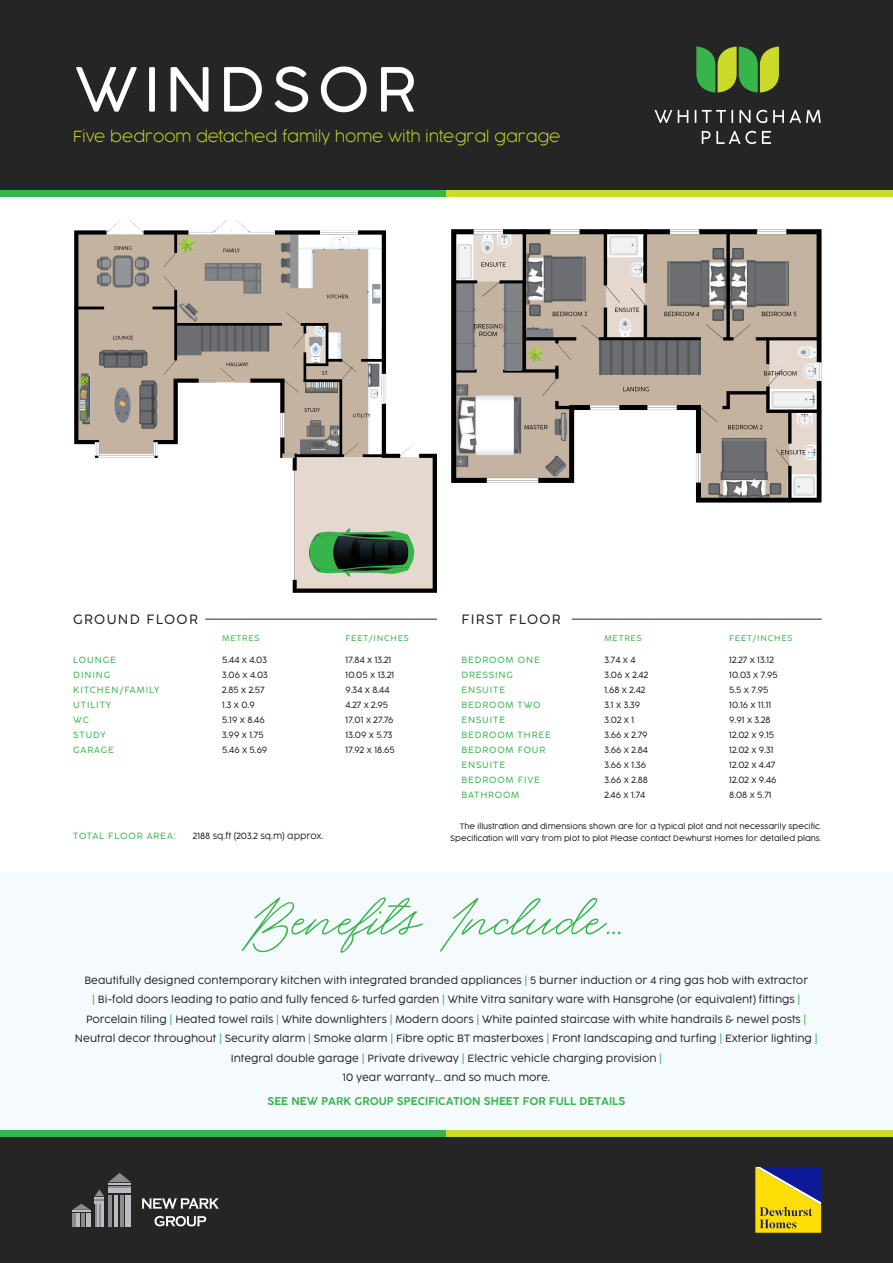
<style>
.page{position:relative;width:893px;height:1263px;background:#fff}
.page>*{position:absolute;margin:0;border:0;box-sizing:border-box;transform-origin:0 0}
.t1{font:90px "Eisha Script";color:#38b54a}
.t2{font:300 60px "Cocogoose";letter-spacing:.1em;color:#fff}
.t3{font:200 15px "COCOGOOSE";color:#ccdb29}
.t4{font:300 13.5px "Cocogoose Pro";letter-spacing:.1em;color:#252526}
.t5{font:300 10.5px/19.5px "Cocogoose Pro";color:#252526;text-align:center}
.t6{font:600 10.5px "COCOGOOSE";color:#38b54a}
.t7{font:300 9px/15px "Cocogoose Pro";color:#252526}
.t8{font:300 9px/15px "Cocogoose Pro";letter-spacing:.1em;color:#38b54a}
.t9{font:300 8.25px "Cocogoose Pro";letter-spacing:.1em;color:#38b54a}
.t10{font:300 7.5px "Cocogoose";color:#252526}
.s1{color:#38b54a}
</style>
<div class="page">
<div style="left:0;top:873px;width:893px;height:257px;background:#f5faff"></div>
<div style="left:0;top:0;width:893px;height:191px;background:#252526"></div>
<div style="left:0;top:1136px;width:893px;height:127px;background:#252526"></div>
<svg style="left:696px;top:47px;width:83px;height:45px"></svg>
<svg style="left:655px;top:110px;width:17px;height:13px"></svg>
<svg style="left:678px;top:110px;width:10px;height:13px"></svg>
<svg style="left:695px;top:110px;width:1px;height:13px"></svg>
<svg style="left:702px;top:110px;width:31px;height:13px"></svg>
<svg style="left:739px;top:110px;width:11px;height:13px"></svg>
<svg style="left:756px;top:110px;width:11px;height:13px"></svg>
<svg style="left:773px;top:110px;width:48px;height:13px"></svg>
<svg style="left:702px;top:131px;width:8px;height:13px"></svg>
<svg style="left:716px;top:131px;width:40px;height:13px"></svg>
<svg style="left:762px;top:131px;width:9px;height:13px"></svg>
<div style="left:0;top:190px;width:446px;height:6px;background:#38b54a"></div>
<div style="left:446px;top:190px;width:447px;height:6px;background:#ccdb29"></div>
<div style="left:0;top:1130px;width:446px;height:6px;background:#38b54a"></div>
<div style="left:446px;top:1130px;width:447px;height:6px;background:#ccdb29"></div>
<svg style="left:72px;top:1189px;width:32px;height:38px"></svg>
<hr style="left:102px;top:1204px;width:2px;height:23px;background:#bcbdc0">
<hr style="left:97px;top:1204px;width:2px;height:23px;background:#bcbdc0">
<hr style="left:99px;top:1204px;width:2px;height:23px;background:#8a8c8f">
<svg style="left:108px;top:1173px;width:23px;height:9px"></svg>
<hr style="left:108px;top:1183px;width:23px;height:2px;background:#bcbdc0">
<hr style="left:108px;top:1186px;width:23px;height:2px;background:#8a8c8f">
<hr style="left:108px;top:1189px;width:23px;height:4px;background:#bcbdc0">
<hr style="left:108px;top:1195px;width:4px;height:32px;background:#8a8c8f">
<hr style="left:114px;top:1195px;width:4px;height:32px;background:#bcbdc0">
<hr style="left:120px;top:1195px;width:4px;height:32px;background:#8a8c8f">
<div style="left:125px;top:1195px;width:6px;height:32px;background:#bcbdc0"></div>
<svg style="left:142px;top:1198px;width:77px;height:11px"></svg>
<svg style="left:155px;top:1216px;width:51px;height:10px"></svg>
<img style="left:74px;top:220px;width:363px;height:372px">
<img style="left:452px;top:229px;width:369px;height:273px">
<svg style="left:755px;top:1167px;width:66px;height:66px;background:#b3a13c"></svg>
<hr style="left:205px;top:619px;width:232px;height:1px;background:#252526">
<hr style="left:572px;top:619px;width:250px;height:1px;background:#252526">
<h2 class="t2" style="left:74px;top:48px;width:345px">WINDSOR</h2>
<h3 class="t3" style="left:73px;top:126px;width:489px">Five bedroom detached family home with integral garage</h3>
<p class="t4" style="left:73px;top:611px;width:126px">GROUND FLOOR</p>
<p class="t4" style="left:461px;top:611px;width:101px">FIRST FLOOR</p>
<p class="t7" style="left:222px;top:652px;width:47px">5.44 x 4.03<br>3.06 x 4.03<br>2.85 x 2.57<br>1.3 x 0.9<br>5.19 x 8.46<br>3.99 x 1.75<br>5.46 x 5.69</p>
<p class="t7" style="left:604px;top:652px;width:45px">3.74 x 4<br>3.06 x 2.42<br>1.68 x 2.42<br>3.1 x 3.39<br>3.02 x 1<br>3.66 x 2.79<br>3.66 x 2.84<br>3.66 x 1.36<br>3.66 x 2.88<br>2.46 x 1.74</p>
<p class="t10" style="left:460px;top:821px;width:363px">The illustration and dimensions shown are for a typical plot and not necessarily specific.</p>
<p class="t8" style="left:73px;top:828px;width:104px">TOTAL FLOOR AREA:</p>
<p class="t10" style="left:450px;top:833px;width:373px">Specification will vary from plot to plot Please contact Dewhurst Homes for detailed plans.</p>
<p class="t9" style="left:222px;top:632px;width:39px">METRES</p>
<p class="t9" style="left:345px;top:632px;width:65px">FEET/INCHES</p>
<p class="t9" style="left:604px;top:632px;width:39px">METRES</p>
<p class="t9" style="left:729px;top:632px;width:65px">FEET/INCHES</p>
<p class="t7" style="left:345px;top:652px;width:51px">17.84 x 13.21<br>10.05 x 13.21<br>9.34 x 8.44<br>4.27 x 2.95<br>17.01 x 27.76<br>13.09 x 5.73<br>17.92 x 18.65</p>
<p class="t7" style="left:729px;top:652px;width:50px">12.27 x 13.12<br>10.03 x 7.95<br>5.5 x 7.95<br>10.16 x 11.11<br>9.91 x 3.28<br>12.02 x 9.15<br>12.02 x 9.31<br>12.02 x 4.47<br>12.02 x 9.46<br>8.08 x 5.71</p>
<p class="t8" style="left:73px;top:652px;width:88px">LOUNGE<br>DINING<br>KITCHEN/FAMILY<br>UTILITY<br>WC<br>STUDY<br>GARAGE</p>
<p class="t8" style="left:461px;top:652px;width:91px">BEDROOM ONE<br>DRESSING<br>ENSUITE<br>BEDROOM TWO<br>ENSUITE<br>BEDROOM THREE<br>BEDROOM FOUR<br>ENSUITE<br>BEDROOM FIVE<br>BATHROOM</p>
<p class="t7" style="left:193px;top:828px;width:132px">2188 sq.ft (203.2 sq.m) approx.</p>
<h1 class="t1" style="left:242px;top:874px;width:382px">Benefits Include..</h1>
<p class="t5" style="left:75px;top:970px;width:744px">Beautifully designed contemporary kitchen with integrated branded appliances <span class="s1">|</span> 5 burner induction or 4 ring gas hob with extractor<br><span class="s1">|</span> Bi-fold doors leading to patio and fully fenced &amp; turfed garden <span class="s1">|</span> White Vitra sanitary ware with Hansgrohe (or equivalent) fittings <span class="s1">| </span>Porcelain tiling <span class="s1">|</span> Heated towel rails <span class="s1">|</span> White downlighters <span class="s1">|</span> Modern doors <span class="s1">|</span> White painted staircase with white handrails &amp; newel posts <span class="s1">| </span>Neutral decor throughout <span class="s1">|</span> Security alarm <span class="s1">|</span> Smoke alarm <span class="s1">|</span> Fibre optic BT masterboxes <span class="s1">|</span> Front landscaping and turfing <span class="s1">|</span> Exterior lighting <span class="s1">| </span>Integral double garage <span class="s1">|</span> Private driveway <span class="s1">|</span> Electric vehicle charging provision <span class="s1">|<br></span>10 year warranty... and so much more.</p>
<p class="t6" style="left:267px;top:1094px;width:359px">SEE NEW PARK GROUP SPECIFICATION SHEET FOR FULL DETAILS</p>
</div>
